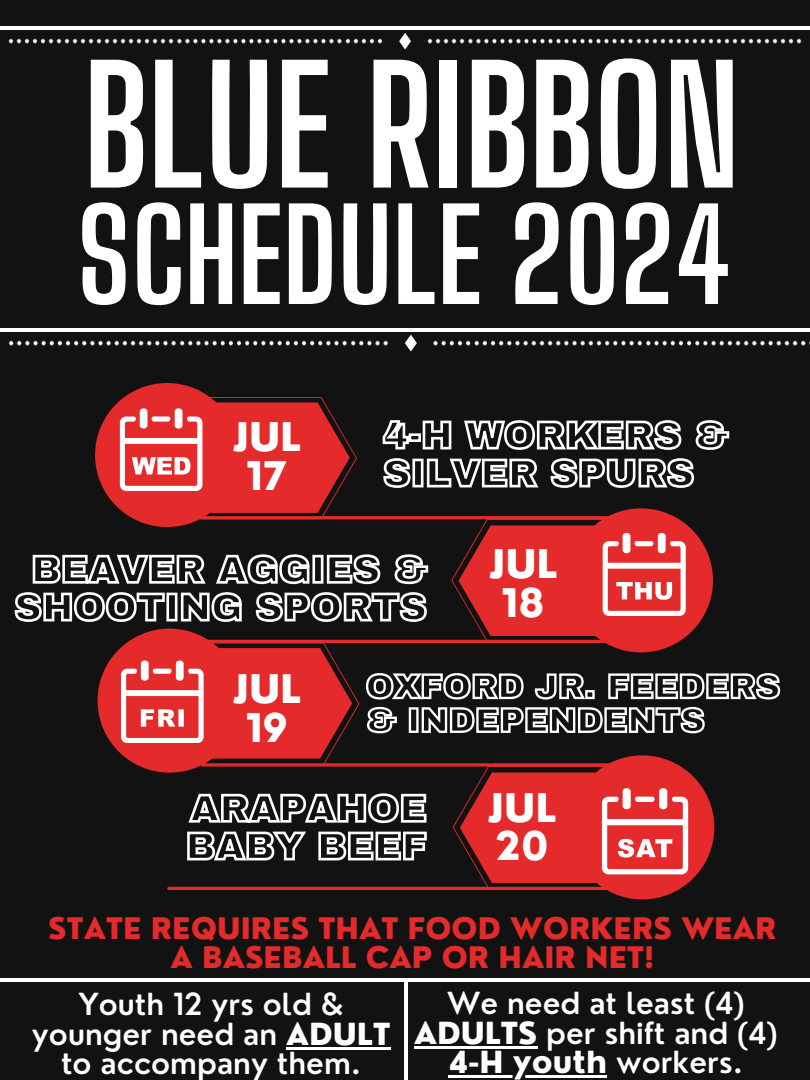
<style>
.page{position:relative;width:810px;height:1080px;background:#121212}
.page>*{position:absolute;margin:0;border:0;box-sizing:border-box;transform-origin:0 0}
.t1{font:700 159.81px "Big Shoulders Display";color:#fff}
.t2{font:700 125.75px "Big Shoulders Display";color:#fff}
.t3{font:800 38.5px/38.5px "Nourd";color:#fff;text-align:center}
.t4{font:600 29.69px/29.5px "Nourd";color:#fff;text-align:center}
.t5{font:800 29.69px "Nourd";color:#fff}
.t6{font:800 28.94px/28.9px "Nourd";color:#e42a2a;text-align:center}
.s1{font-weight:800}
.s2{font-weight:600}
</style>
<div class="page">
<hr style="left:0;top:27px;width:810px;height:3px;background:#fff">
<svg style="left:399px;top:33px;width:12px;height:16px"></svg>
<svg style="left:9px;top:38px;width:373px;height:6px"></svg>
<svg style="left:427px;top:38px;width:374px;height:6px"></svg>
<hr style="left:0;top:328px;width:810px;height:4px;background:#fff">
<svg style="left:405px;top:335px;width:12px;height:16px"></svg>
<svg style="left:9px;top:340px;width:379px;height:6px"></svg>
<svg style="left:433px;top:340px;width:377px;height:6px"></svg>
<hr style="left:286px;top:1047px;width:104px;height:2px;background:#fff">
<hr style="left:414px;top:1046px;width:123px;height:3px;background:#fff">
<hr style="left:449px;top:1075px;width:158px;height:3px;background:#fff">
<hr style="left:0;top:978px;width:810px;height:4px;background:#fff">
<hr style="left:404px;top:980px;width:3px;height:100px;background:#fff">
<svg style="left:14px;top:383px;width:767px;height:516px"></svg>
<h1 class="t1" style="left:83px;top:30px;width:658px">BLUE RIBBON</h1>
<p class="t2" style="left:76px;top:180px;width:659px">SCHEDULE 2024</p>
<h5 class="t3" style="left:233px;top:417px;width:70px">JUL<br>17</h5>
<p class="t3" style="left:233px;top:669px;width:70px">JUL<br>19</p>
<h3 class="t3" style="left:489px;top:545px;width:70px">JUL<br>18</h3>
<h3 class="t3" style="left:488px;top:789px;width:70px;line-height:38px;text-align:left">JUL<br>20</h3>
<h2 class="t6" style="left:48px;top:914px;width:730px">STATE REQUIRES THAT FOOD WORKERS WEAR<br>A BASEBALL CAP OR HAIR NET!</h2>
<p class="t4" style="left:32px;top:989px;width:360px">Youth 12 yrs old &amp; younger need an <span class="s1">ADULT </span>to accompany them.</p>
<p class="t4" style="left:414px;top:989px;width:365px">We need at least (4)<br><span class="s1">ADULTS</span> per shift and (4)</p>
<h4 class="t5" style="left:449px;top:1043px;width:296px">4-H youth <span class="s2">workers.</span></h4>
</div>
